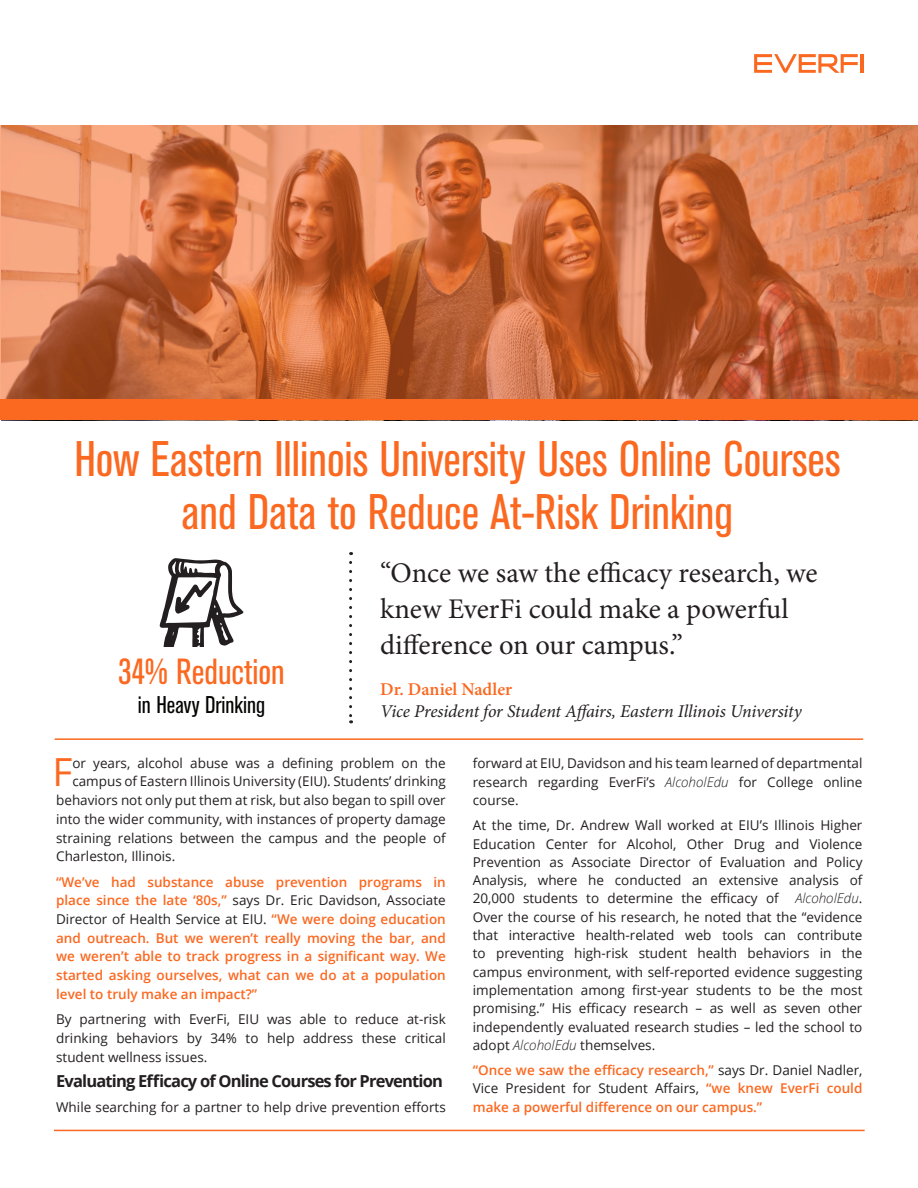
<style>
.page{position:relative;width:918px;height:1188px;background:#fff}
.page>*{position:absolute;margin:0;border:0;box-sizing:border-box;transform-origin:0 0}
.t1{font:condensed 49.5px/52.5px "Akzidenz Grotesk BE";color:#fb6820;text-align:center}
.t2{font:38.7px "Open Sans";color:#fb6820}
.t3{font:condensed 36px "Akzidenz Grotesk BE";color:#fb6820}
.t4{font:28.5px/36px "Minion Pro";color:#231f20}
.t5{font:condensed 24px "Akzidenz Grotesk BE";color:#040503}
.t6{font:italic 18px "Minion Pro";letter-spacing:-.01em;color:#231f20}
.t7{font:600 18px "Minion Pro";color:#fb6820}
.t8{font:700 16.5px "Open Sans";letter-spacing:-.05em;color:#231f20}
.t9{font:13.5px/18.3px "Open Sans";color:#231f20;text-align:justify}
.t10{font:600 13.5px/18.8px "Open Sans";color:#fb6820;text-align:justify}
.s1{font-weight:400;color:#231f20}
.s2{font-weight:300;font-style:italic}
</style>
<div class="page">
<svg style="left:0;top:125px;width:918px;height:295px"></svg>
<svg style="left:160px;top:558px;width:83px;height:88px"></svg>
<svg style="left:349px;top:562px;width:3px;height:161px"></svg>
<hr style="left:55px;top:738px;width:808px;height:2px;background:#fb6820">
<hr style="left:54px;top:1130px;width:811px;height:1px;background:#fb6820">
<div style="left:1px;top:400px;width:917px;height:20px;background:#fb6820"></div>
<hr style="left:861px;top:54px;width:3px;height:19px;background:#fb6820">
<svg style="left:754px;top:54px;width:104px;height:19px"></svg>
<h1 class="t1" style="left:74px;top:434px;width:768px">How Eastern Illinois University Uses Online Courses and Data to Reduce At-Risk Drinking</h1>
<h3 class="t3" style="left:118px;top:652px;width:168px">34% Reduction</h3>
<h3 class="t5" style="left:138px;top:691px;width:129px">in Heavy Drinking</h3>
<h3 class="t4" style="left:380px;top:555px;width:439px">“Once we saw the efficacy research, we knew EverFi could make a powerful difference on our campus.”</h3>
<h3 class="t7" style="left:380px;top:677px;width:134px">Dr. Daniel Nadler</h3>
<h3 class="t6" style="left:380px;top:698px;width:423px">Vice President for Student Affairs, Eastern Illinois University</h3>
<h2 class="t2" style="left:52px;top:746px;width:21px">F</h2>
<p class="t9" style="left:72px;top:754px;width:375px">or years, alcohol abuse was a defining problem on the</p>
<p class="t9" style="left:72px;top:772px;width:375px">campus of Eastern Illinois University (EIU). Students’ drinking</p>
<p class="t9" style="left:56px;top:791px;width:391px">behaviors not only put them at risk, but also began to spill over</p>
<p class="t9" style="left:56px;top:809px;width:391px">into the wider community, with instances of property damage</p>
<p class="t9" style="left:56px;top:828px;width:391px">straining relations between the campus and the people of</p>
<p class="t9" style="left:56px;top:847px;width:121px">Charleston, Illinois.</p>
<p class="t10" style="left:56px;top:872px;width:391px">“We’ve had substance abuse prevention programs in place since the late ‘80s,” <span class="s1">says Dr. Eric Davidson, Associate Director of Health Service at EIU.</span> “We were doing education and outreach. But we weren’t really moving the bar, and we weren’t able to track progress in a significant way. We started asking ourselves, what can we do at a population level to truly make an impact?”</p>
<p class="t9" style="left:56px;top:1010px;width:391px;line-height:18.8px">By partnering with EverFi, EIU was able to reduce at-risk drinking behaviors by 34% to help address these critical student wellness issues.</p>
<p class="t8" style="left:56px;top:1069px;width:388px">Evaluating Efficacy of Online Courses for Prevention</p>
<p class="t9" style="left:56px;top:1098px;width:391px">While searching for a partner to help drive prevention efforts</p>
<p class="t9" style="left:473px;top:754px;width:391px">forward at EIU, Davidson and his team learned of departmental research regarding EverFi’s <span class="s2">AlcoholEdu</span> for College online course.</p>
<p class="t9" style="left:473px;top:816px;width:391px">At the time, Dr. Andrew Wall worked at EIU’s Illinois Higher Education Center for Alcohol, Other Drug and Violence Prevention as Associate Director of Evaluation and Policy Analysis, where he conducted an extensive analysis of 20,000 students to determine the efficacy of <span class="s2">AlcoholEdu</span>.<br>Over the course of his research, he noted that the “evidence that interactive health-related web tools can contribute to preventing high-risk student health behaviors in the campus environment, with self-reported evidence suggesting implementation among first-year students to be the most promising.” His efficacy research – as well as seven other independently evaluated research studies – led the school to adopt <span class="s2">AlcoholEdu</span> themselves.</p>
<p class="t10" style="left:473px;top:1061px;width:391px;line-height:18.3px">“Once we saw the efficacy research,” <span class="s1">says Dr. Daniel Nadler, Vice President for Student Affairs,</span> “we knew EverFi could make a powerful difference on our campus.”</p>
</div>
